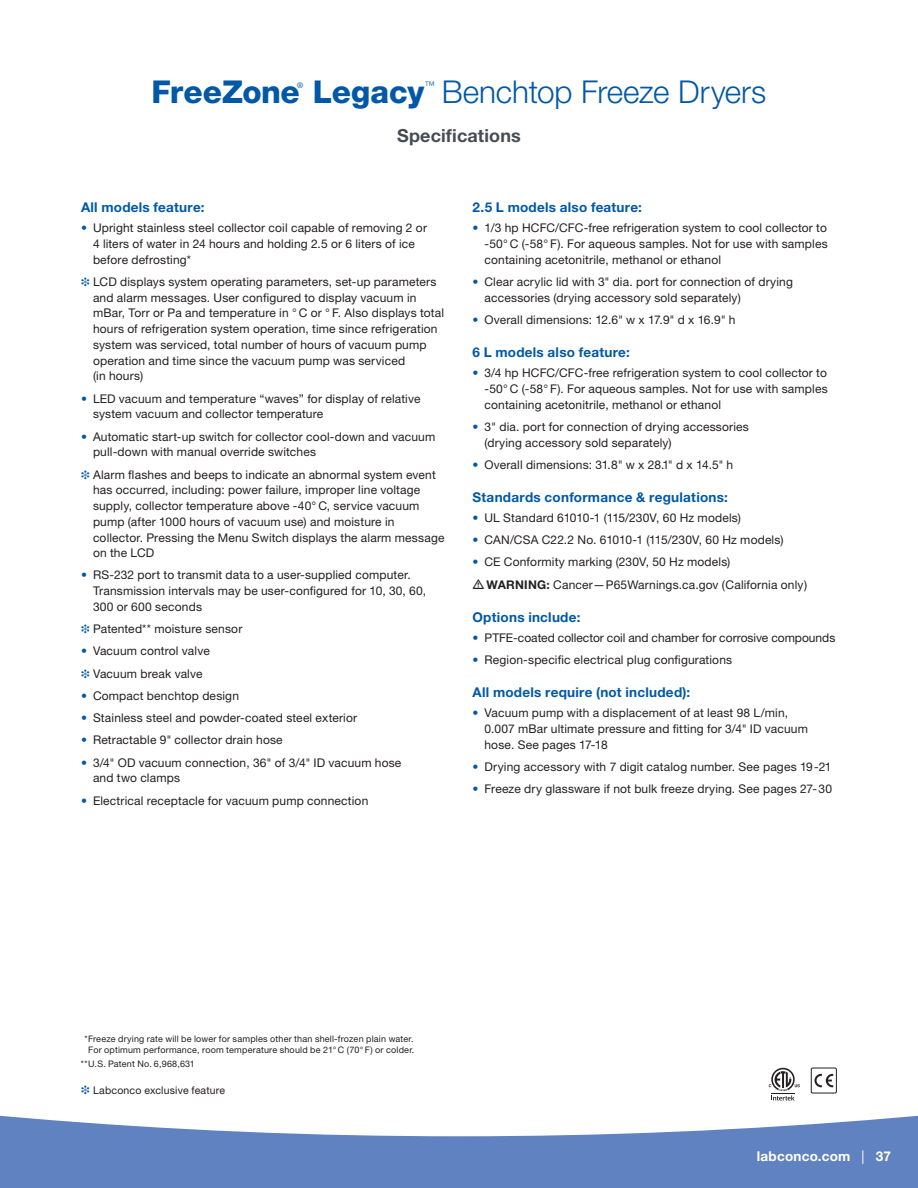
<style>
.page{position:relative;width:918px;height:1188px;background:#fff}
.page>*{position:absolute;margin:0;border:0;box-sizing:border-box;transform-origin:0 0}
.t1{font:300 31.5px "Helvetica Neue LT Std";letter-spacing:-.005em;color:#0158a6}
.t2{font:800 31.5px "Helvetica Neue LT Std";letter-spacing:-.005em;color:#0158a6}
.t3{font:700 18px "Helvetica Neue LT Std";letter-spacing:.005em;color:#464b54}
.t4{font:700 13.5px "Helvetica Neue LT Std";letter-spacing:.02em;color:#0158a6}
.t5{font:700 13.5px "Helvetica Neue LT Std";letter-spacing:.015em;color:#fff}
.t6{font:12px/15.8px "Helvetica Neue LT Std";letter-spacing:.015em;color:#231f20}
.t7{font:10.5px "Helvetica Neue LT Std";letter-spacing:.02em;color:#231f20}
.t8{font:300 10.5px "Helvetica Neue LT Std";color:#0158a6}
.t9{font:9px/11.2px "Helvetica Neue LT Std";letter-spacing:.02em;color:#231f20;text-align:center}
.t10{font:7.65px "Helvetica Neue LT Std";color:#0158a6}
.s1{color:#0158a6}
.s2{font-weight:700}
.s3{font-weight:400}
</style>
<div class="page">
<svg style="left:814px;top:1074px;width:19px;height:13px"></svg>
<div style="left:811px;top:1068px;width:26px;height:25px;border:1px solid #231f20"></div>
<svg style="left:769px;top:1068px;width:31px;height:26px"></svg>
<svg style="left:1px;top:1095px;width:917px;height:93px;fill:#6182c1"></svg>
<svg style="left:0;top:1115px;width:1px;height:73px"></svg>
<h1 class="t2" style="left:152px;top:74px;width:274px">FreeZone Legacy</h1>
<p class="t10" style="left:297px;top:80px;width:8px">®</p>
<p class="t8" style="left:424px;top:79px;width:12px">™</p>
<h1 class="t1" style="left:442px;top:73px;width:326px">Benchtop Freeze Dryers</h1>
<h2 class="t3" style="left:397px;top:124px;width:125px">Specifications</h2>
<p class="t4" style="left:81px;top:199px;width:125px">All models feature:</p>
<p class="t6" style="left:93px;top:220px;width:336px;text-indent:-12px"><span class="s1">•</span> Upright stainless steel collector coil capable of removing 2 or<br>4 liters of water in 24 hours and holding 2.5 or 6 liters of ice before defrosting*</p>
<p class="t6" style="left:93px;top:274px;width:353px;text-indent:-12px"><span class="s1">❉</span> LCD displays system operating parameters, set-up parameters and alarm messages. User configured to display vacuum in mBar, Torr or Pa and temperature in ° C or ° F. Also displays total hours of refrigeration system operation, time since refrigeration system was serviced, total number of hours of vacuum pump operation and time since the vacuum pump was serviced<br>(in hours)</p>
<p class="t6" style="left:93px;top:390px;width:329px;text-indent:-12px"><span class="s1">•</span> LED vacuum and temperature “waves” for display of relative system vacuum and collector temperature</p>
<p class="t6" style="left:93px;top:428px;width:344px;text-indent:-12px"><span class="s1">•</span> Automatic start-up switch for collector cool-down and vacuum pull-down with manual override switches</p>
<p class="t6" style="left:93px;top:466px;width:353px;text-indent:-12px"><span class="s1">❉</span> Alarm flashes and beeps to indicate an abnormal system event has occurred, including: power failure, improper line voltage supply, collector temperature above -40° C, service vacuum pump (after 1000 hours of vacuum use) and moisture in collector. Pressing the Menu Switch displays the alarm message on the LCD</p>
<p class="t6" style="left:93px;top:567px;width:335px;text-indent:-12px"><span class="s1">•</span> RS-232 port to transmit data to a user-supplied computer.<br>Transmission intervals may be user-configured for 10, 30, 60,<br>300 or 600 seconds</p>
<p class="t6" style="left:81px;top:621px;width:163px"><span class="s1">❉</span> Patented** moisture sensor</p>
<p class="t6" style="left:81px;top:640px;width:130px;line-height:22.2px"><span class="s1">•</span> Vacuum control valve <span class="s1">❉</span> Vacuum break valve</p>
<p class="t6" style="left:81px;top:688px;width:160px"><span class="s1">•</span> Compact benchtop design</p>
<p class="t6" style="left:81px;top:710px;width:278px"><span class="s1">•</span> Stainless steel and powder-coated steel exterior</p>
<p class="t6" style="left:81px;top:732px;width:203px"><span class="s1">•</span> Retractable 9" collector drain hose</p>
<p class="t6" style="left:93px;top:754px;width:310px;text-indent:-12px"><span class="s1">•</span> 3/4" OD vacuum connection, 36" of 3/4" ID vacuum hose and two clamps</p>
<p class="t6" style="left:81px;top:792px;width:289px"><span class="s1">•</span> Electrical receptacle for vacuum pump connection</p>
<p class="t4" style="left:472px;top:199px;width:171px">2.5 L models also feature:</p>
<p class="t6" style="left:484px;top:220px;width:345px;text-align:justify;text-indent:-12px"><span class="s1">•</span> 1/3 hp HCFC/CFC-free refrigeration system to cool collector to -50° C (-58° F). For aqueous samples. Not for use with samples containing acetonitrile, methanol or ethanol</p>
<p class="t6" style="left:484px;top:274px;width:310px;text-indent:-12px"><span class="s1">•</span> Clear acrylic lid with 3" dia. port for connection of drying accessories (drying accessory sold separately)</p>
<p class="t6" style="left:472px;top:312px;width:265px"><span class="s1">•</span> Overall dimensions: 12.6" w x 17.9" d x 16.9" h</p>
<p class="t4" style="left:472px;top:344px;width:159px">6 L models also feature:</p>
<p class="t6" style="left:484px;top:365px;width:345px;text-align:justify;text-indent:-12px"><span class="s1">•</span> 3/4 hp HCFC/CFC-free refrigeration system to cool collector to -50° C (-58° F). For aqueous samples. Not for use with samples containing acetonitrile, methanol or ethanol</p>
<p class="t6" style="left:484px;top:419px;width:266px;text-indent:-12px"><span class="s1">•</span> 3" dia. port for connection of drying accessories (drying accessory sold separately)</p>
<p class="t6" style="left:472px;top:456px;width:262px"><span class="s1">•</span> Overall dimensions: 31.8" w x 28.1" d x 14.5" h</p>
<p class="t4" style="left:472px;top:489px;width:257px">Standards conformance &amp; regulations:</p>
<p class="t6" style="left:472px;top:510px;width:270px"><span class="s1">•</span> UL Standard 61010-1 (115/230V, 60 Hz models)</p>
<p class="t6" style="left:472px;top:532px;width:313px"><span class="s1">•</span> CAN/CSA C22.2 No. 61010-1 (115/230V, 60 Hz models)</p>
<p class="t6" style="left:487px;top:551px;width:322px;line-height:22.2px;text-indent:-14px"><span class="s1">•</span> CE Conformity marking (230V, 50 Hz models)<br><span class="s2">WARNING:</span> Cancer — P65Warnings.ca.gov (California only)</p>
<p class="t4" style="left:472px;top:609px;width:109px">Options include:</p>
<p class="t6" style="left:472px;top:630px;width:364px"><span class="s1">•</span> PTFE-coated collector coil and chamber for corrosive compounds</p>
<p class="t6" style="left:472px;top:652px;width:261px"><span class="s1">•</span> Region-specific electrical plug configurations</p>
<p class="t4" style="left:472px;top:684px;width:219px">All models require (not included):</p>
<p class="t6" style="left:484px;top:705px;width:325px;text-indent:-12px"><span class="s1">•</span> Vacuum pump with a displacement of at least 98 L/min,<br>0.007 mBar ultimate pressure and fitting for 3/4" ID vacuum hose. See pages 17-18</p>
<p class="t6" style="left:472px;top:759px;width:361px"><span class="s1">•</span> Drying accessory with 7 digit catalog number. See pages 19-21</p>
<p class="t6" style="left:472px;top:781px;width:361px"><span class="s1">•</span> Freeze dry glassware if not bulk freeze drying. See pages 27-30</p>
<p class="t9" style="left:85px;top:1033px;width:331px">*Freeze drying rate will be lower for samples other than shell-frozen plain water.<br>For optimum performance, room temperature should be 21° C (70° F) or colder.</p>
<p class="t9" style="left:81px;top:1058px;width:115px">**U.S. Patent No. 6,968,631</p>
<p class="t7" style="left:81px;top:1084px;width:146px"><span class="s1">❉</span> Labconco exclusive feature</p>
<p class="t5" style="left:757px;top:1148px;width:136px">labconco.com <span class="s3">|</span> 37</p>
</div>
